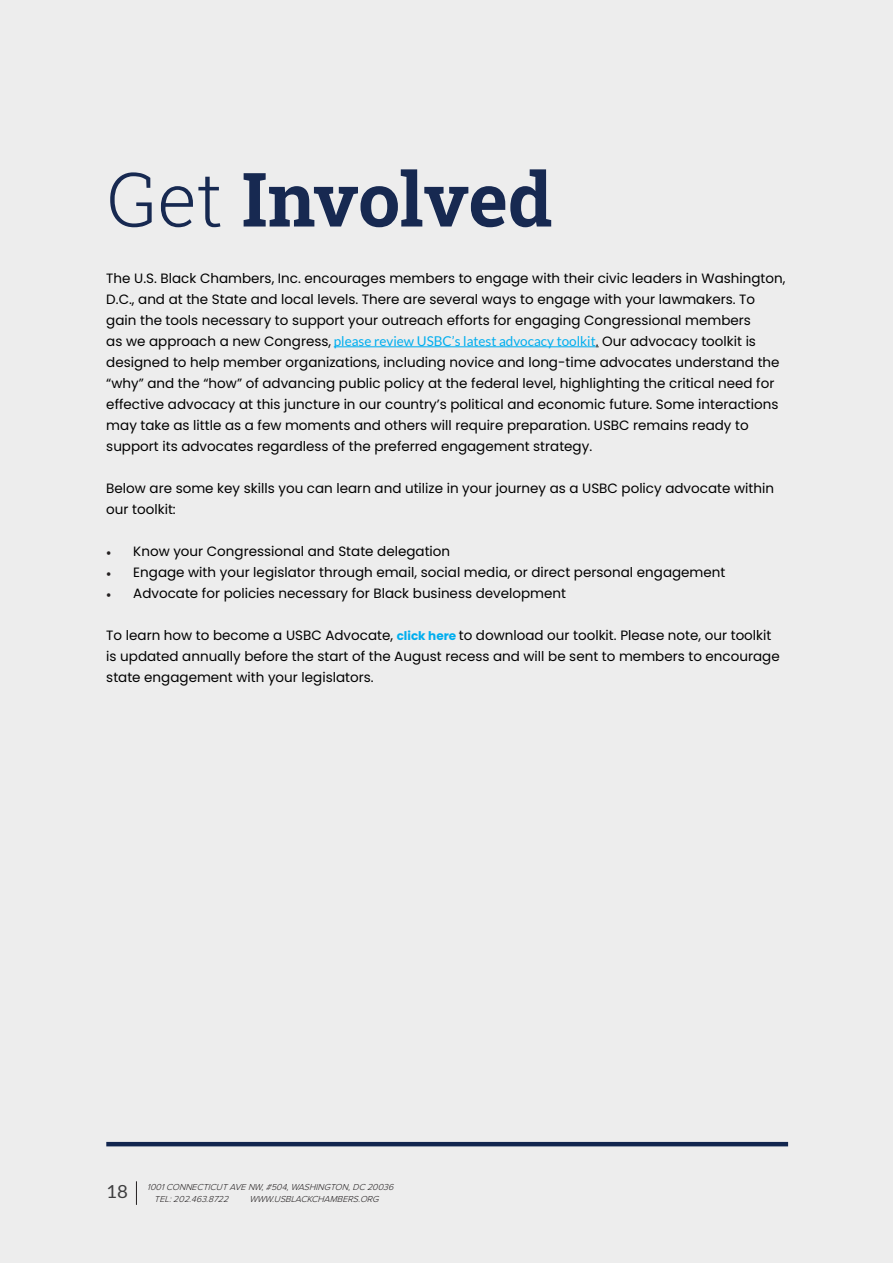
<style>
.page{position:relative;width:893px;height:1263px;background:#ededed}
.page>*{position:absolute;margin:0;border:0;box-sizing:border-box;transform-origin:0 0}
.t1{font:700 75px "Roboto Slab";letter-spacing:-.01em;color:#172951}
.t2{font:18px "Lato";color:#3e3e3f;scale:1.04 1}
.t3{font:13.5px/21px "Poppins";color:#000}
.t4{font:italic 300 9px/12px "Proxima Nova";color:#231f20}
.s1{font-weight:300}
.s2{font-family:"Lato";color:#00aeef}
.s3{font-family:"Lato";color:#232a2d}
.s4{font-family:"Minion Pro";color:#231f20}
.s5{font-weight:700;font-size:12px;color:#00aeef}
</style>
<div class="page">
<hr style="left:106px;top:1142px;width:682px;height:4px;background:#12264f">
<hr style="left:334px;top:346px;width:262px;height:1px;background:#00aeef">
<svg style="left:136px;top:1181px;width:1px;height:24px"></svg>
<p class="t1" style="left:106px;top:148px;width:447px"><span class="s1">Get</span> Involved</p>
<p class="t3" style="left:106px;top:268px;width:681px">The U.S. Black Chambers, Inc. encourages members to engage with their civic leaders in Washington, D.C., and at the State and local levels. There are several ways to engage with your lawmakers. To gain the tools necessary to support your outreach efforts for engaging Congressional members<br>as we approach a new Congress, <span class="s2">please review USBC’s latest advocacy toolkit</span><span class="s3">.</span> Our advocacy toolkit is designed to help member organizations, including novice and long-time advocates understand the “why” and the “how” of advancing public policy at the federal level, highlighting the critical need for effective advocacy at this juncture in our country’s political and economic future. Some interactions may take as little as a few moments and others will require preparation. USBC remains ready to support its advocates regardless of the preferred engagement strategy.</p>
<p class="t3" style="left:106px;top:478px;width:669px">Below are some key skills you can learn and utilize in your journey as a USBC policy advocate within our toolkit:</p>
<p class="t3" style="left:106px;top:541px;width:345px"><span class="s4">•</span> Know your Congressional and State delegation</p>
<p class="t3" style="left:106px;top:562px;width:621px"><span class="s4">•</span> Engage with your legislator through email, social media, or direct personal engagement</p>
<p class="t3" style="left:106px;top:583px;width:461px"><span class="s4">•</span> Advocate for policies necessary for Black business development</p>
<p class="t3" style="left:106px;top:625px;width:675px">To learn how to become a USBC Advocate, <span class="s5">click here</span> to download our toolkit. Please note, our toolkit is updated annually before the start of the August recess and will be sent to members to encourage state engagement with your legislators.</p>
<h2 class="t2" style="left:106px;top:1181px;width:22px">18</h2>
<p class="t4" style="left:154px;top:1181px;width:243px;text-indent:-7px">1001CONNECTICUTAVENW,#504,WASHINGTON,DC 20036<br>TEL:202.463.8722</p>
<p class="t4" style="left:249px;top:1193px;width:134px">WWW.USBLACKCHAMBERS.ORG</p>
</div>
